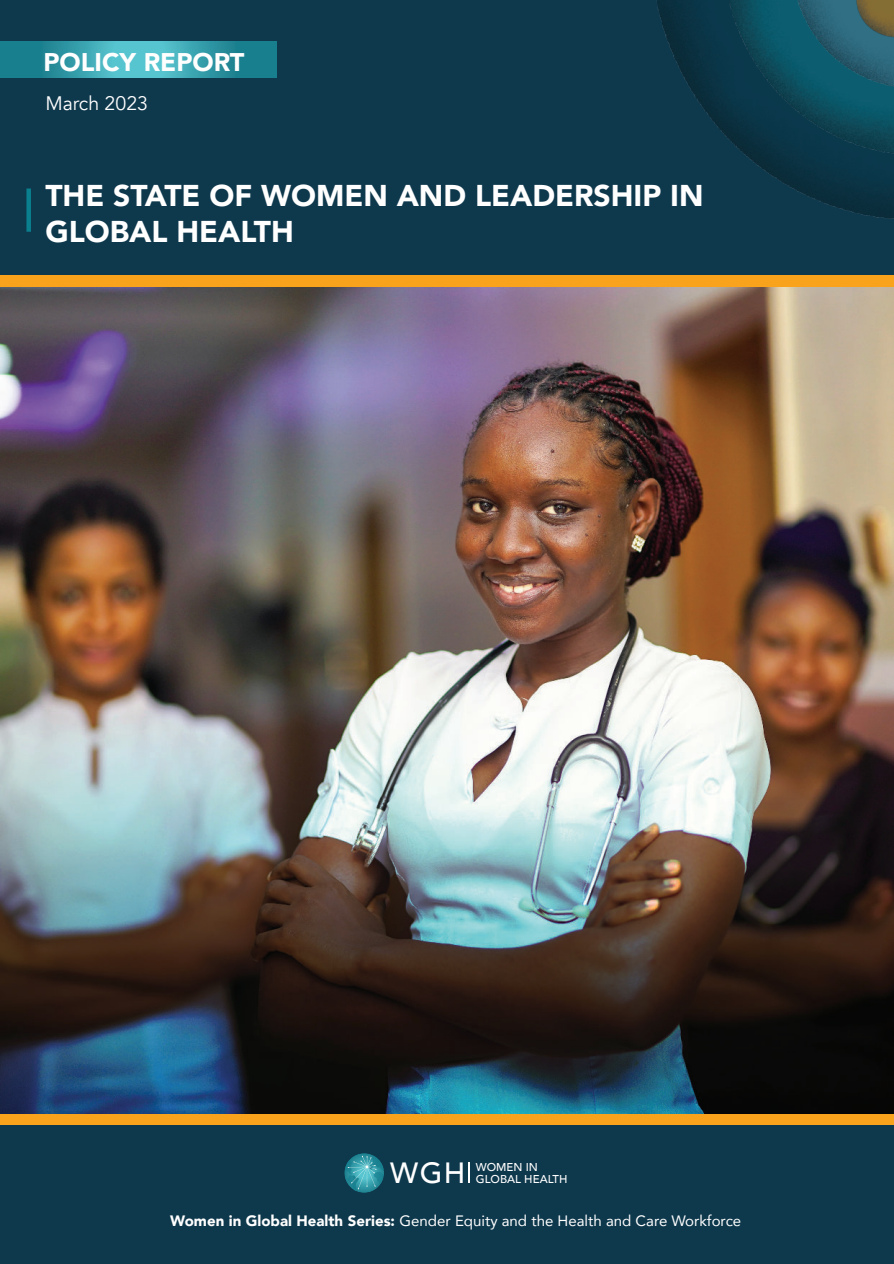
<style>
.page{position:relative;width:894px;height:1264px;background:#fff}
.page>*{position:absolute;margin:0;border:0;box-sizing:border-box;transform-origin:0 0}
.t1{font:900 30px/36px "Avenir";color:#fff}
.t2{font:500 29.25px "Avenir";color:#fff}
.t3{font:900 25.5px "Avenir";color:#fff}
.t4{font:19.5px "Avenir";color:#fff}
.t5{font:15px "Avenir";color:#fff}
.t6{font:500 11.4px "Avenir";color:#fff}
.s1{font-weight:900}
</style>
<div class="page">
<div style="left:0;top:0;width:893px;height:1263px;background:#0e384c"></div>
<img style="left:0;top:286px;width:893px;height:828px">
<img style="left:225px;top:0;width:668px;height:377px">
<svg style="left:0;top:42px;width:276px;height:35px;background:#349da9"></svg>
<div style="left:26px;top:188px;width:5px;height:44px;background:#0a808f"></div>
<div style="left:0;top:275px;width:893px;height:11px;background:#f9a21b"></div>
<div style="left:0;top:1114px;width:893px;height:10px;background:#f9a21b"></div>
<svg style="left:344px;top:1153px;width:40px;height:39px"></svg>
<svg style="left:468px;top:1162px;width:1px;height:21px"></svg>
<svg style="left:345px;top:1155px;width:38px;height:36px"></svg>
<h3 class="t3" style="left:44px;top:51px;width:202px">POLICY REPORT</h3>
<h3 class="t4" style="left:45px;top:95px;width:104px">March 2023</h3>
<h1 class="t1" style="left:45px;top:181px;width:659px">THE STATE OF WOMEN AND LEADERSHIP IN<br>GLOBAL HEALTH</h1>
<h2 class="t2" style="left:390px;top:1161px;width:77px">WGH</h2>
<p class="t6" style="left:475px;top:1162px;width:63px">WOMEN IN</p>
<p class="t6" style="left:475px;top:1174px;width:93px">GLOBAL HEALTH</p>
<p class="t5" style="left:170px;top:1214px;width:572px"><span class="s1">Women in Global Health Series:</span> Gender Equity and the Health and Care Workforce</p>
</div>
